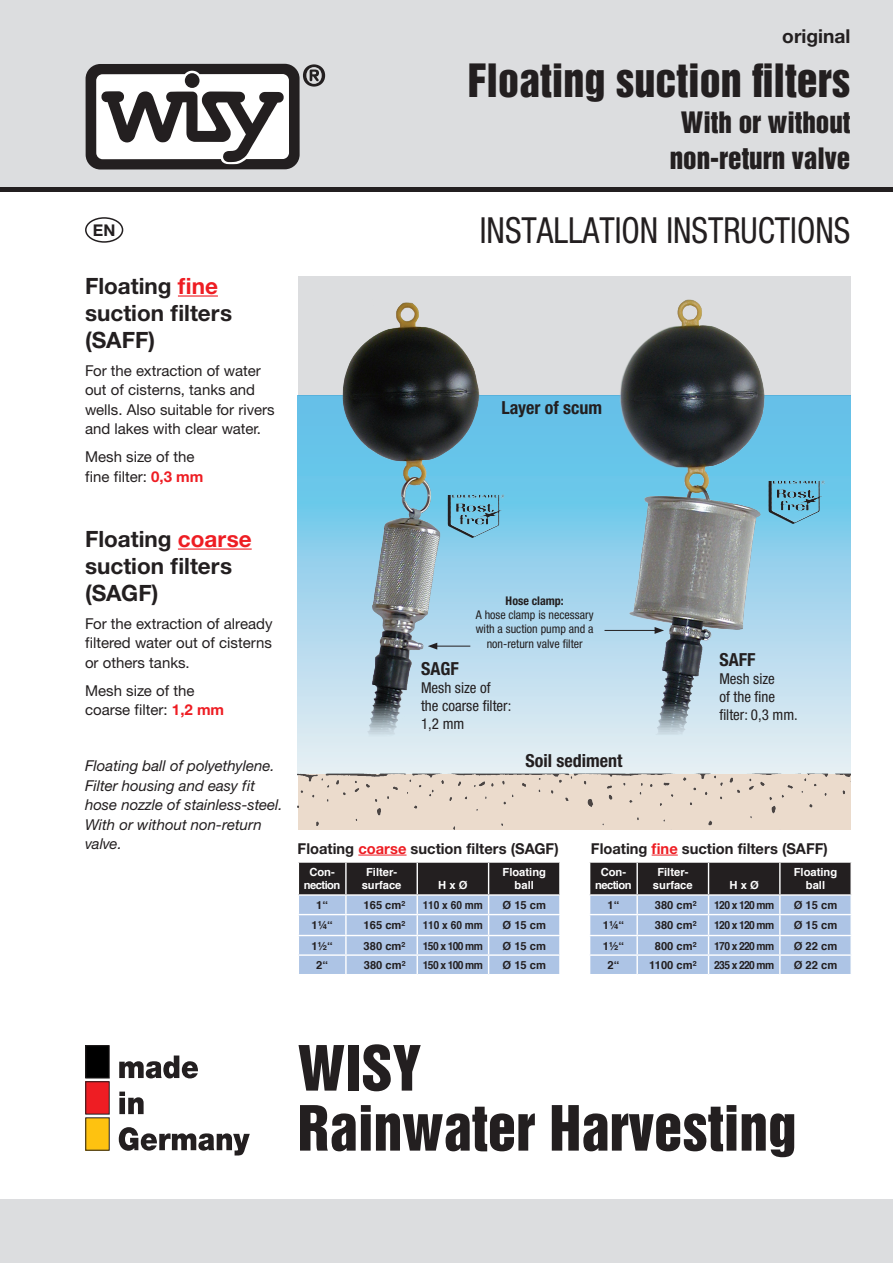
<style>
.page{position:relative;width:893px;height:1263px;background:#fff}
.page>*{position:absolute;margin:0;border:0;box-sizing:border-box;transform-origin:0 0}
.t1{font:57px/60px "Helvetica Inserat LT Pro";color:#231f20}
.t2{font:42px "Helvetica Inserat LT Pro";color:#231f20}
.t3{font:condensed 36px "Helvetica Neue LT Pro";color:#231f20;scale:.92 1}
.t4{font:27px/36px "Helvetica Inserat LT Pro";color:#231f20;text-align:center}
.t5{font:700 22.5px/27px "Helvetica Neue CE";color:#231f20}
.t6{font:700 19.2px "Helvetica Neue LT Std";color:#231f20}
.t7{font:700 condensed 18px "Helvetica Neue";color:#231f20}
.t8{font:700 16.2px "Helvetica Neue CE";color:#231f20}
.t9{font:15px/19.5px "Helvetica Neue CE";color:#231f20}
.t10{font:italic 15px/19.5px "Helvetica Neue CE";color:#231f20}
.t11{font:700 15px "Helvetica Neue CE";color:#231f20}
.t12{font:condensed 15px/18px "Helvetica Neue";color:#231f20}
.t13{font:condensed 12px/14.4px "Helvetica Neue";color:#231f20;text-align:center}
.t14{font:700 condensed 12px "Helvetica Neue";color:#231f20}
.t15{font:700 11.25px "Helvetica";color:#231f20}
.t16{font:700 11.25px/13.4px "Helvetica";color:#fff;text-align:center}
.t17{font:700 11.25px "Helvetica";color:#231f20;scale:.92 1}
.t18{font:700 11.25px/13.4px "Helvetica";letter-spacing:-.05em;color:#fff;text-align:center}
.t19{font:700 11.25px "Helvetica";color:#231f20;scale:.91 1}
.s1{color:#ee1d23}
.s2{font-weight:700;color:#ee1d23}
</style>
<div class="page">
<div style="left:298px;top:774px;width:552px;height:55px;background:#ebdbcc"></div>
<div style="left:298px;top:276px;width:552px;height:119px;background:#dcdddf"></div>
<svg style="left:298px;top:395px;width:552px;height:379px;background:#a1d3e9"></svg>
<img style="left:611px;top:300px;width:150px;height:435px">
<img style="left:800px;top:480px;width:25px;height:30px">
<img style="left:341px;top:302px;width:100px;height:435px">
<img style="left:479px;top:494px;width:25px;height:30px">
<hr style="left:178px;top:295px;width:40px;height:2px;background:#ee1d23">
<hr style="left:178px;top:548px;width:74px;height:2px;background:#ee1d23">
<div style="left:0;top:1199px;width:893px;height:64px;background:#dcdddf"></div>
<svg style="left:119px;top:1055px;width:79px;height:23px"></svg>
<svg style="left:119px;top:1091px;width:25px;height:23px"></svg>
<svg style="left:119px;top:1127px;width:131px;height:28px"></svg>
<div style="left:86px;top:1046px;width:23px;height:32px;background:#000"></div>
<div style="left:85px;top:1045px;width:25px;height:33px;border:1px solid #231f20"></div>
<div style="left:86px;top:1082px;width:23px;height:32px;background:#ee1d23"></div>
<div style="left:85px;top:1081px;width:25px;height:33px;border:1px solid #231f20"></div>
<div style="left:86px;top:1118px;width:23px;height:32px;background:#fec210"></div>
<div style="left:85px;top:1117px;width:25px;height:34px;border:1px solid #231f20"></div>
<div style="left:0;top:0;width:893px;height:187px;background:#dcdddf"></div>
<hr style="left:0;top:187px;width:893px;height:4px;background:#231f20">
<svg style="left:86px;top:64px;width:239px;height:106px;background:#969495"></svg>
<svg style="left:589px;top:862px;width:263px;height:112px;background:#8d9bb0"></svg>
<svg style="left:652px;top:855px;width:26px;height:1px"></svg>
<hr style="left:358px;top:855px;width:49px;height:1px;background:#ee1d23">
<svg style="left:298px;top:862px;width:262px;height:112px;background:#8d9bb0"></svg>
<hr style="left:604px;top:630px;width:53px;height:1px;background:#231f20">
<svg style="left:655px;top:627px;width:9px;height:7px"></svg>
<hr style="left:435px;top:646px;width:35px;height:1px;background:#231f20">
<svg style="left:428px;top:643px;width:9px;height:7px"></svg>
<div style="left:85px;top:217px;width:38px;height:26px;border:2px solid #231f20;border-radius:50%"></div>
<p class="t6" style="left:782px;top:25px;width:70px">original</p>
<h2 class="t2" style="left:468px;top:56px;width:384px">Floating suction filters</h2>
<h3 class="t4" style="left:670px;top:106px;width:182px">With or without non-return valve</h3>
<p class="t8" style="left:93px;top:220px;width:24px">EN</p>
<h3 class="t5" style="left:85px;top:273px;width:149px">Floating <span class="s1">fine </span>suction filters (SAFF)</h3>
<p class="t9" style="left:85px;top:361px;width:191px">For the extraction of water out of cisterns, tanks and wells. Also suitable for rivers and lakes with clear water.</p>
<p class="t9" style="left:85px;top:447px;width:120px">Mesh size of the fine filter: <span class="s2">0,3 mm</span></p>
<h3 class="t3" style="left:480px;top:209px;width:404px">INSTALLATION INSTRUCTIONS</h3>
<p class="t7" style="left:501px;top:396px;width:102px">Layer of scum</p>
<h3 class="t5" style="left:85px;top:526px;width:168px">Floating <span class="s1">coarse </span>suction filters (SAGF)</h3>
<p class="t9" style="left:85px;top:614px;width:189px;text-align:justify">For the extraction of already filtered water out of cisterns or others tanks.</p>
<p class="t9" style="left:85px;top:681px;width:141px">Mesh size of the coarse filter: <span class="s2">1,2 mm</span></p>
<p class="t10" style="left:85px;top:756px;width:199px">Floating ball of polyethylene.<br>Filter housing and easy fit hose nozzle of stainless-steel.<br>With or without non-return valve.</p>
<p class="t14" style="left:506px;top:593px;width:60px">Hose clamp:</p>
<p class="t13" style="left:476px;top:607px;width:119px">A hose clamp is necessary with a suction pump and a non-return valve filter</p>
<p class="t7" style="left:421px;top:658px;width:39px">SAGF</p>
<p class="t12" style="left:421px;top:679px;width:92px">Mesh size of the coarse filter:<br>1,2 mm</p>
<p class="t7" style="left:526px;top:749px;width:98px">Soil sediment</p>
<p class="t7" style="left:719px;top:649px;width:38px">SAFF</p>
<p class="t12" style="left:719px;top:670px;width:80px">Mesh size<br>of the fine filter: 0,3 mm.</p>
<p class="t11" style="left:298px;top:839px;width:263px">Floating <span class="s1">coarse</span> suction filters (SAGF)</p>
<p class="t11" style="left:591px;top:839px;width:238px">Floating <span class="s1">fine</span> suction filters (SAFF)</p>
<p class="t18" style="left:304px;top:865px;width:38px">Con&shy;nection</p>
<p class="t16" style="left:362px;top:865px;width:41px">Filter&shy;surface</p>
<p class="t18" style="left:595px;top:865px;width:38px">Con&shy;nection</p>
<p class="t16" style="left:653px;top:865px;width:41px">Filter&shy;surface</p>
<p class="t16" style="left:502px;top:865px;width:45px">Floating ball</p>
<p class="t16" style="left:794px;top:865px;width:45px">Floating ball</p>
<p class="t16" style="left:438px;top:879px;width:31px">H x Ø</p>
<p class="t16" style="left:730px;top:879px;width:31px">H x Ø</p>
<p class="t15" style="left:316px;top:896px;width:13px">1“</p>
<p class="t15" style="left:364px;top:896px;width:43px">165 cm²</p>
<p class="t19" style="left:423px;top:896px;width:67px">110 x 60 mm</p>
<p class="t15" style="left:502px;top:896px;width:45px">Ø 15 cm</p>
<p class="t15" style="left:312px;top:915px;width:23px">1¼“</p>
<p class="t15" style="left:364px;top:915px;width:43px">165 cm²</p>
<p class="t19" style="left:423px;top:915px;width:67px">110 x 60 mm</p>
<p class="t15" style="left:502px;top:915px;width:45px">Ø 15 cm</p>
<p class="t15" style="left:312px;top:936px;width:23px">1½“</p>
<p class="t15" style="left:364px;top:936px;width:43px">380 cm²</p>
<p class="t17" style="left:423px;top:936px;width:67px">150 x 100 mm</p>
<p class="t15" style="left:502px;top:936px;width:45px">Ø 15 cm</p>
<p class="t15" style="left:316px;top:956px;width:13px">2“</p>
<p class="t15" style="left:364px;top:956px;width:43px">380 cm²</p>
<p class="t17" style="left:423px;top:956px;width:67px">150 x 100 mm</p>
<p class="t15" style="left:502px;top:956px;width:45px">Ø 15 cm</p>
<p class="t15" style="left:607px;top:896px;width:13px">1“</p>
<p class="t15" style="left:655px;top:896px;width:43px">380 cm²</p>
<p class="t17" style="left:714px;top:896px;width:67px">120 x 120 mm</p>
<p class="t15" style="left:794px;top:896px;width:45px">Ø 15 cm</p>
<p class="t15" style="left:603px;top:915px;width:23px">1¼“</p>
<p class="t15" style="left:655px;top:915px;width:43px">380 cm²</p>
<p class="t17" style="left:714px;top:915px;width:67px">120 x 120 mm</p>
<p class="t15" style="left:794px;top:915px;width:45px">Ø 15 cm</p>
<p class="t15" style="left:603px;top:936px;width:23px">1½“</p>
<p class="t15" style="left:655px;top:936px;width:43px">800 cm²</p>
<p class="t17" style="left:714px;top:936px;width:67px">170 x 220 mm</p>
<p class="t15" style="left:794px;top:936px;width:45px">Ø 22 cm</p>
<p class="t15" style="left:607px;top:956px;width:13px">2“</p>
<p class="t15" style="left:649px;top:956px;width:49px">1100 cm²</p>
<p class="t17" style="left:714px;top:956px;width:67px">235 x 220 mm</p>
<p class="t15" style="left:794px;top:956px;width:45px">Ø 22 cm</p>
<h1 class="t1" style="left:298px;top:1040px;width:500px">WISY<br>Rainwater Harvesting</h1>
</div>
